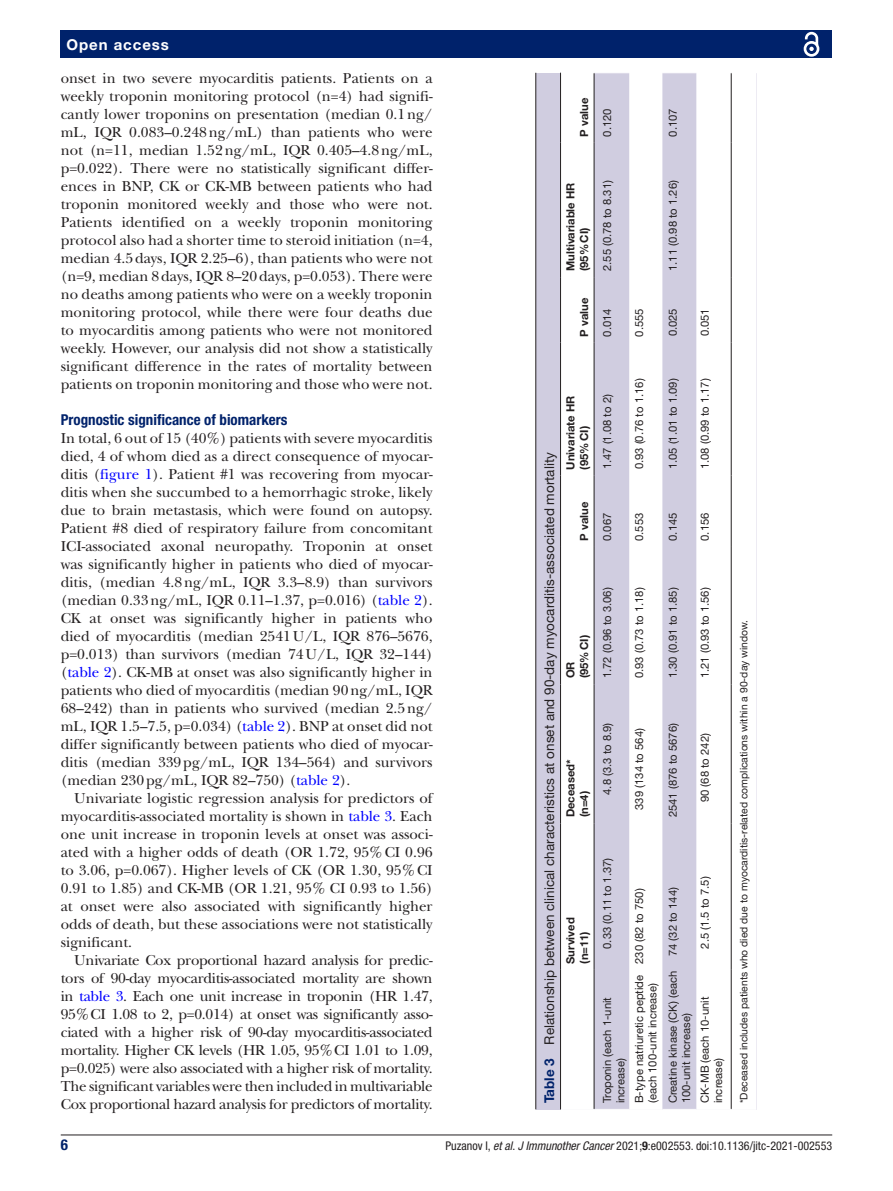
<style>
.page{position:relative;width:893px;height:1191px;background:#fff}
.page>*{position:absolute;margin:0;border:0;box-sizing:border-box;transform-origin:0 0}
.t1{font:15px/18px "New Baskerville";color:#231f20;text-align:justify}
.t2{font:700 condensed 15px "Helvetica Neue LT Std";color:#00226b}
.t3{font:700 15px "Helvetica Neue LT Std";letter-spacing:.065em;color:#fff}
.t4{font:13.5px "Helvetica Neue LT Std";color:#231f20}
.t5{font:condensed 12px "Helvetica Neue LT Std";color:#231f20}
.t6{font:11.25px/13.5px "Helvetica Neue LT Std";color:#231f20}
.t7{font:700 11.25px/13.5px "Helvetica Neue LT Std";color:#231f20}
.t8{font:10.35px "Helvetica Neue LT Std";color:#231f20}
.s1{color:#00f}
.s2{font-weight:700;color:#00226b}
.s3{font-style:italic}
.s4{font-weight:700}
</style>
<div class="page">
<hr style="left:61px;top:1134px;width:771px;height:1px;background:#231f20">
<div style="left:61px;top:31px;width:771px;height:27px;background:#00226b"></div>
<svg style="left:803px;top:31px;width:17px;height:26px"></svg>
<div style="left:536px;top:73px;width:221px;height:1036px;background:#d0cde0"></div>
<hr style="left:535px;top:73px;width:1px;height:1036px;background:#231f20">
<svg style="left:561px;top:73px;width:196px;height:1036px;background:#fcfcfc"></svg>
<svg style="left:595px;top:73px;width:101px;height:1036px"></svg>
<hr style="left:560px;top:969px;width:1px;height:140px;background:#231f20">
<hr style="left:594px;top:969px;width:1px;height:140px;background:#231f20">
<hr style="left:560px;top:823px;width:1px;height:146px;background:#231f20">
<hr style="left:594px;top:823px;width:1px;height:146px;background:#231f20">
<hr style="left:560px;top:684px;width:1px;height:139px;background:#231f20">
<hr style="left:594px;top:684px;width:1px;height:139px;background:#231f20">
<hr style="left:560px;top:547px;width:1px;height:137px;background:#231f20">
<hr style="left:594px;top:547px;width:1px;height:137px;background:#231f20">
<hr style="left:560px;top:475px;width:1px;height:72px;background:#231f20">
<hr style="left:594px;top:475px;width:1px;height:72px;background:#231f20">
<hr style="left:560px;top:342px;width:1px;height:133px;background:#231f20">
<hr style="left:594px;top:342px;width:1px;height:133px;background:#231f20">
<hr style="left:560px;top:277px;width:1px;height:65px;background:#231f20">
<hr style="left:594px;top:277px;width:1px;height:65px;background:#231f20">
<hr style="left:560px;top:143px;width:1px;height:134px;background:#231f20">
<hr style="left:594px;top:143px;width:1px;height:134px;background:#231f20">
<hr style="left:560px;top:73px;width:1px;height:70px;background:#231f20">
<hr style="left:594px;top:73px;width:1px;height:70px;background:#231f20">
<hr style="left:731px;top:969px;width:1px;height:140px;background:#231f20">
<hr style="left:731px;top:823px;width:1px;height:146px;background:#231f20">
<hr style="left:731px;top:684px;width:1px;height:139px;background:#231f20">
<hr style="left:731px;top:547px;width:1px;height:137px;background:#231f20">
<hr style="left:731px;top:475px;width:1px;height:72px;background:#231f20">
<hr style="left:731px;top:342px;width:1px;height:133px;background:#231f20">
<hr style="left:731px;top:277px;width:1px;height:65px;background:#231f20">
<hr style="left:731px;top:143px;width:1px;height:134px;background:#231f20">
<hr style="left:731px;top:73px;width:1px;height:70px;background:#231f20">
<hr style="left:747px;top:73px;width:1px;height:1030px;background:#fff">
<p class="t3" style="left:66px;top:35px;width:104px">Open access</p>
<p class="t1" style="left:61px;top:69px;width:373px">onset in two severe myocarditis patients. Patients on a weekly troponin monitoring protocol (n=4) had signifi&shy;cantly lower troponins on presentation (median 0.1ng/ mL, IQR 0.083–0.248ng/mL) than patients who were not (n=11, median 1.52ng/mL, IQR 0.405–4.8ng/mL, p=0.022). There were no statistically significant differ&shy;ences in BNP, CK or CK-MB between patients who had troponin monitored weekly and those who were not.<br>Patients identified on a weekly troponin monitoring protocol also had a shorter time to steroid initiation (n=4, median 4.5days, IQR 2.25–6), than patients who were not (n=9, median 8days, IQR 8–20days, p=0.053). There were no deaths among patients who were on a weekly troponin monitoring protocol, while there were four deaths due to myocarditis among patients who were not monitored weekly. However, our analysis did not show a statistically significant difference in the rates of mortality between patients on troponin monitoring and those who were not.</p>
<p class="t2" style="left:61px;top:411px;width:228px">Prognostic significance of biomarkers</p>
<p class="t1" style="left:61px;top:429px;width:373px">In total, 6 out of 15 (40%) patients with severe myocarditis died, 4 of whom died as a direct consequence of myocar&shy;ditis (<span class="s1">figure 1</span>). Patient #1 was recovering from myocar&shy;ditis when she succumbed to a hemorrhagic stroke, likely due to brain metastasis, which were found on autopsy.<br>Patient #8 died of respiratory failure from concomitant ICI-associated axonal neuropathy. Troponin at onset was significantly higher in patients who died of myocar&shy;ditis, (median 4.8ng/mL, IQR 3.3–8.9) than survivors (median 0.33ng/mL, IQR 0.11–1.37, p=0.016) (<span class="s1">table 2</span>).<br>CK at onset was significantly higher in patients who died of myocarditis (median 2541U/L, IQR 876–5676, p=0.013) than survivors (median 74U/L, IQR 32–144) (<span class="s1">table 2</span>). CK-MB at onset was also significantly higher in patients who died of myocarditis (median 90ng/mL, IQR 68–242) than in patients who survived (median 2.5ng/ mL, IQR 1.5–7.5, p=0.034) (<span class="s1">table 2</span>). BNP at onset did not differ significantly between patients who died of myocar&shy;ditis (median 339pg/mL, IQR 134–564) and survivors (median 230pg/mL, IQR 82–750) (<span class="s1">table 2</span>).</p>
<p class="t1" style="left:61px;top:789px;width:373px;text-indent:14px">Univariate logistic regression analysis for predictors of myocarditis-associated mortality is shown in <span class="s1">table 3</span>. Each one unit increase in troponin levels at onset was associ&shy;ated with a higher odds of death (OR 1.72, 95%CI 0.96 to 3.06, p=0.067). Higher levels of CK (OR 1.30, 95%CI 0.91 to 1.85) and CK-MB (OR 1.21, 95% CI 0.93 to 1.56) at onset were also associated with significantly higher odds of death, but these associations were not statistically significant.</p>
<p class="t1" style="left:61px;top:951px;width:373px;text-indent:14px">Univariate Cox proportional hazard analysis for predic&shy;tors of 90-day myocarditis-associated mortality are shown in <span class="s1">table 3</span>. Each one unit increase in troponin (HR 1.47, 95%CI 1.08 to 2, p=0.014) at onset was significantly asso&shy;ciated with a higher risk of 90-day myocarditis-associated mortality. Higher CK levels (HR 1.05, 95%CI 1.01 to 1.09, p=0.025) were also associated with a higher risk of mortality.<br>The significant variables were then included in multivariable Cox proportional hazard analysis for predictors of mortality.</p>
<p class="t7" style="left:577px;top:137px;width:40px;rotate:-90deg">P value</p>
<p class="t6" style="left:600px;top:137px;width:30px;rotate:-90deg">0.120</p>
<p class="t6" style="left:666px;top:137px;width:30px;rotate:-90deg">0.107</p>
<p class="t7" style="left:564px;top:271px;width:90px;rotate:-90deg">Multivariable HR (95%CI)</p>
<p class="t7" style="left:577px;top:336px;width:40px;rotate:-90deg">P value</p>
<p class="t6" style="left:600px;top:271px;width:92px;rotate:-90deg">2.55 (0.78 to 8.31)</p>
<p class="t6" style="left:600px;top:336px;width:30px;rotate:-90deg">0.014</p>
<p class="t6" style="left:632px;top:336px;width:30px;rotate:-90deg">0.555</p>
<p class="t6" style="left:666px;top:271px;width:92px;rotate:-90deg">1.11 (0.98 to 1.26)</p>
<p class="t6" style="left:666px;top:336px;width:30px;rotate:-90deg">0.025</p>
<p class="t6" style="left:698px;top:336px;width:30px;rotate:-90deg">0.051</p>
<p class="t4" style="left:541px;top:1103px;width:652px;rotate:-90deg"><span class="s2">Table 3</span> Relationship between clinical characteristics at onset and 90-day myocarditis-associated mortality</p>
<p class="t7" style="left:564px;top:469px;width:75px;rotate:-90deg">Univariate HR (95%CI)</p>
<p class="t7" style="left:577px;top:541px;width:40px;rotate:-90deg">P value</p>
<p class="t7" style="left:564px;top:678px;width:45px;rotate:-90deg">OR (95%CI)</p>
<p class="t7" style="left:564px;top:817px;width:60px;rotate:-90deg">Deceased* (n=4)</p>
<p class="t7" style="left:564px;top:963px;width:48px;rotate:-90deg">Survived (n=11)</p>
<p class="t6" style="left:600px;top:469px;width:77px;rotate:-90deg">1.47 (1.08 to 2)</p>
<p class="t6" style="left:600px;top:541px;width:30px;rotate:-90deg">0.067</p>
<p class="t6" style="left:632px;top:469px;width:92px;rotate:-90deg">0.93 (0.76 to 1.16)</p>
<p class="t6" style="left:632px;top:541px;width:30px;rotate:-90deg">0.553</p>
<p class="t6" style="left:666px;top:469px;width:92px;rotate:-90deg">1.05 (1.01 to 1.09)</p>
<p class="t6" style="left:666px;top:541px;width:30px;rotate:-90deg">0.145</p>
<p class="t6" style="left:698px;top:469px;width:92px;rotate:-90deg">1.08 (0.99 to 1.17)</p>
<p class="t6" style="left:698px;top:541px;width:30px;rotate:-90deg">0.156</p>
<p class="t6" style="left:600px;top:678px;width:92px;rotate:-90deg">1.72 (0.96 to 3.06)</p>
<p class="t6" style="left:632px;top:678px;width:92px;rotate:-90deg">0.93 (0.73 to 1.18)</p>
<p class="t6" style="left:666px;top:678px;width:92px;rotate:-90deg">1.30 (0.91 to 1.85)</p>
<p class="t6" style="left:698px;top:678px;width:92px;rotate:-90deg">1.21 (0.93 to 1.56)</p>
<p class="t6" style="left:600px;top:795px;width:74px;rotate:-90deg">4.8 (3.3 to 8.9)</p>
<p class="t6" style="left:632px;top:810px;width:83px;rotate:-90deg">339 (134 to 564)</p>
<p class="t6" style="left:666px;top:817px;width:96px;rotate:-90deg">2541 (876 to 5676)</p>
<p class="t6" style="left:698px;top:802px;width:71px;rotate:-90deg">90 (68 to 242)</p>
<p class="t6" style="left:600px;top:948px;width:92px;rotate:-90deg">0.33 (0.11 to 1.37)</p>
<p class="t6" style="left:600px;top:1103px;width:108px;rotate:-90deg">Troponin (each 1-unit increase)</p>
<p class="t6" style="left:632px;top:963px;width:77px;rotate:-90deg">230 (82 to 750)</p>
<p class="t6" style="left:632px;top:1103px;width:130px;rotate:-90deg">B-type natriuretic peptide (each 100-unit increase)</p>
<p class="t6" style="left:666px;top:956px;width:71px;rotate:-90deg">74 (32 to 144)</p>
<p class="t6" style="left:666px;top:1103px;width:134px;rotate:-90deg">Creatine kinase (CK) (each<br>100-unit increase)</p>
<p class="t6" style="left:698px;top:948px;width:74px;rotate:-90deg">2.5 (1.5 to 7.5)</p>
<p class="t6" style="left:698px;top:1103px;width:108px;rotate:-90deg">CK-MB (each 10-unit increase)</p>
<p class="t8" style="left:738px;top:1103px;width:485px;rotate:-90deg">*Deceased includes patients who died due to myocarditis-related complications within a 90-day window.</p>
<p class="t2" style="left:61px;top:1135px;width:9px">6</p>
<p class="t5" style="left:446px;top:1138px;width:388px">Puzanov I, <span class="s3">et al</span>. <span class="s3">J Immunother Cancer</span> 2021;<span class="s4">9</span>:e002553. doi:10.1136/jitc-2021-002553</p>
</div>
